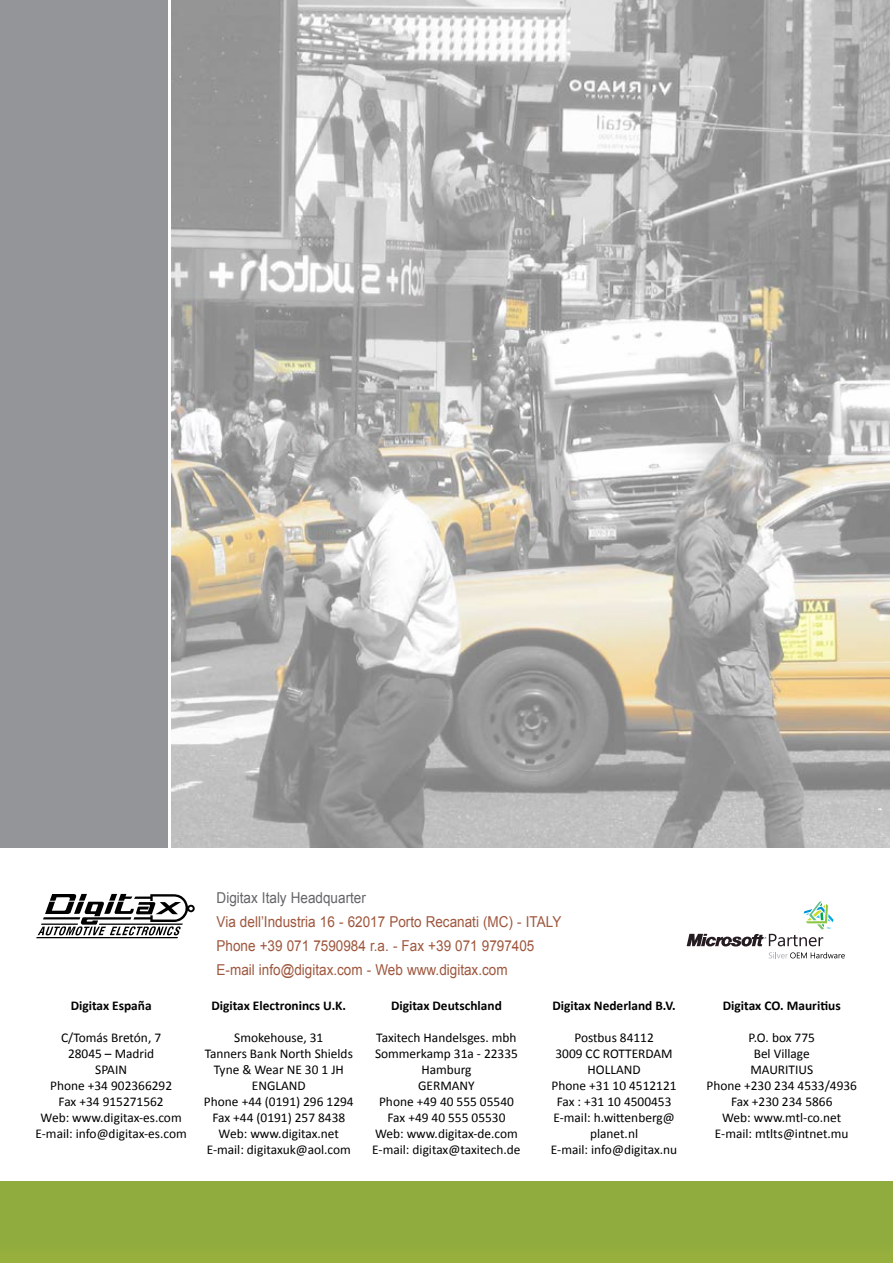
<style>
.page{position:relative;width:893px;height:1263px;background:#fff}
.page>*{position:absolute;margin:0;border:0;box-sizing:border-box;transform-origin:0 0}
.t1{font:15px/24px "Arial";color:#9e563d;scale:.9 1}
.t2{font:15px "Arial";color:#636466;scale:.9 1}
.t3{font:13.35px/16px "Calibri";color:#000;text-align:center}
.t4{font:700 13.35px "Calibri";color:#000}
</style>
<div class="page">
<svg style="left:36px;top:894px;width:159px;height:44px"></svg>
<svg style="left:687px;top:901px;width:158px;height:57px"></svg>
<div style="left:0;top:0;width:167px;height:847px;background:#939598"></div>
<img style="left:171px;top:0;width:719px;height:847px">
<div style="left:0;top:1182px;width:893px;height:81px;background:#90ac3e"></div>
<p class="t4" style="left:71px;top:997px;width:82px">Digitax España</p>
<p class="t3" style="left:36px;top:1030px;width:153px">C/Tomás Bretón, 7<br>28045 – Madrid<br>SPAIN<br>Phone +34 902366292<br>Fax +34 915271562<br>Web: www.digitax-es.com<br>E-mail: info@digitax-es.com</p>
<p class="t2" style="left:217px;top:887px;width:167px">Digitax Italy Headquarter</p>
<p class="t1" style="left:217px;top:909px;width:385px">Via dell’Industria 16 - 62017 Porto Recanati (MC) - ITALY<br>Phone +39 071 7590984 r.a. - Fax +39 071 9797405<br>E-mail info@digitax.com - Web www.digitax.com</p>
<p class="t4" style="left:211px;top:997px;width:136px">Digitax Electronincs U.K.</p>
<p class="t3" style="left:204px;top:1030px;width:151px">Smokehouse, 31<br>Tanners Bank North Shields<br>Tyne &amp; Wear NE 30 1 JH<br>ENGLAND<br>Phone +44 (0191) 296 1294<br>Fax +44 (0191) 257 8438<br>Web: www.digitax.net<br>E-mail: digitaxuk@aol.com</p>
<p class="t4" style="left:391px;top:997px;width:112px">Digitax Deutschland</p>
<p class="t3" style="left:372px;top:1030px;width:150px">Taxitech Handelsges. mbh<br>Sommerkamp 31a - 22335<br>Hamburg<br>GERMANY<br>Phone +49 40 555 05540<br>Fax +49 40 555 05530<br>Web: www.digitax-de.com<br>E-mail: digitax@taxitech.de</p>
<p class="t4" style="left:552px;top:997px;width:125px">Digitax Nederland B.V.</p>
<p class="t3" style="left:551px;top:1030px;width:128px">Postbus 84112<br>3009 CC ROTTERDAM<br>HOLLAND<br>Phone +31 10 4512121<br>Fax : +31 10 4500453<br>E-mail: h.wittenberg@ planet.nl<br>E-mail: info@digitax.nu</p>
<p class="t4" style="left:723px;top:997px;width:119px">Digitax CO. Mauritius</p>
<p class="t3" style="left:706px;top:1030px;width:152px">P.O. box 775<br>Bel Village<br>MAURITIUS<br>Phone +230 234 4533/4936<br>Fax +230 234 5866<br>Web: www.mtl-co.net<br>E-mail: mtlts@intnet.mu</p>
</div>
